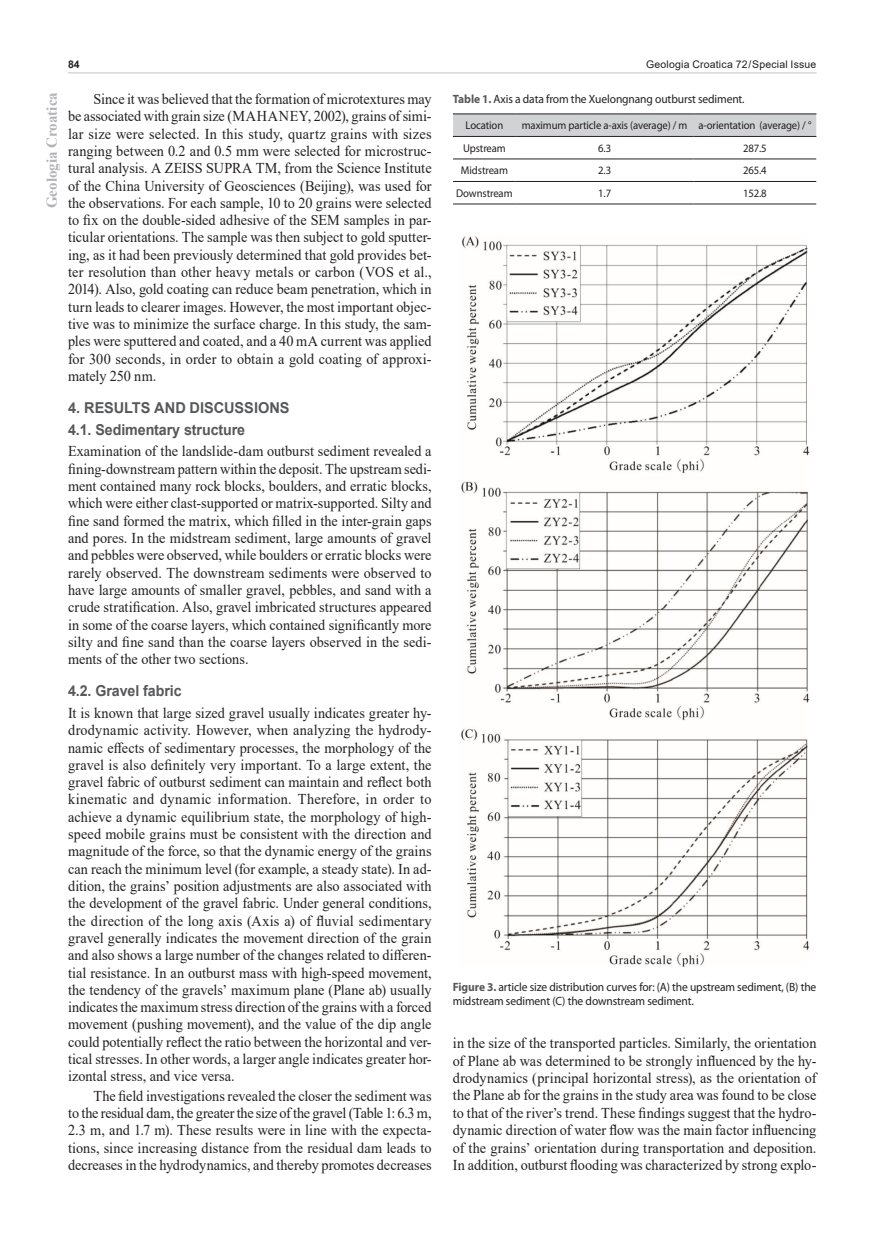
<style>
.page{position:relative;width:893px;height:1234px;background:#fff}
.page>*{position:absolute;margin:0;border:0;box-sizing:border-box;transform-origin:0 0}
.t1{font:15px/17.2px "Times New Roman";letter-spacing:.005em;color:#231f20;text-align:justify;scale:.95 1}
.t2{font:700 15px/21.6px "Arial";letter-spacing:-.005em;color:#57585a}
.t3{font:700 15px "Times New Roman";color:#b2b3b7}
.t4{font:700 15px "Arial";letter-spacing:-.005em;color:#57585a;scale:.95 1}
.t5{font:12px/14.1px "Myriad Pro";letter-spacing:-.01em;color:#231f20;scale:.96 1}
.t6{font:11.25px "Myriad Pro";letter-spacing:-.01em;color:#231f20;scale:.95 1}
.t7{font:10.5px "Arial";letter-spacing:.02em;color:#231f20}
.t8{font:700 10.5px "Arial";color:#231f20}
.s1{font-weight:700;color:#57585a}
</style>
<div class="page">
<hr style="left:68px;top:72px;width:748px;height:1px;background:#c7c8ca">
<svg style="left:453px;top:115px;width:363px;height:89px"></svg>
<hr style="left:453px;top:159px;width:63px;height:1px;background:#231f20">
<hr style="left:516px;top:159px;width:177px;height:1px;background:#231f20">
<hr style="left:693px;top:159px;width:123px;height:1px;background:#231f20">
<hr style="left:453px;top:181px;width:63px;height:1px;background:#231f20">
<hr style="left:516px;top:181px;width:177px;height:1px;background:#231f20">
<hr style="left:693px;top:181px;width:123px;height:1px;background:#231f20">
<hr style="left:453px;top:204px;width:63px;height:1px;background:#231f20">
<hr style="left:516px;top:204px;width:177px;height:1px;background:#231f20">
<hr style="left:693px;top:204px;width:123px;height:1px;background:#231f20">
<hr style="left:453px;top:114px;width:63px;height:1px;background:#231f20">
<hr style="left:516px;top:114px;width:177px;height:1px;background:#231f20">
<hr style="left:693px;top:114px;width:123px;height:1px;background:#231f20">
<hr style="left:453px;top:136px;width:63px;height:1px;background:#231f20">
<hr style="left:516px;top:136px;width:177px;height:1px;background:#231f20">
<hr style="left:693px;top:136px;width:123px;height:1px;background:#231f20">
<img style="left:461px;top:236px;width:349px;height:731px">
<p class="t8" style="left:68px;top:57px;width:13px">84</p>
<p class="t7" style="left:646px;top:57px;width:172px">Geologia Croatica 72/Special Issue</p>
<p class="t1" style="left:68px;top:90px;width:384px;text-indent:26px">Since it was believed that the formation of microtextures may be associated with grain size (MAHANEY, 2002), grains of simi&shy;lar size were selected. In this study, quartz grains with sizes ranging between 0.2 and 0.5 mm were selected for microstruc&shy;tural analysis. A ZEISS SUPRA TM, from the Science Institute of the China University of Geosciences (Beijing), was used for the observations. For each sample, 10 to 20 grains were selected to fix on the double-sided adhesive of the SEM samples in par&shy;ticular orientations. The sample was then subject to gold sputter&shy;ing, as it had been previously determined that gold provides bet&shy;ter resolution than other heavy metals or carbon (VOS et al., 2014). Also, gold coating can reduce beam penetration, which in turn leads to clearer images. However, the most important objec&shy;tive was to minimize the surface charge. In this study, the sam&shy;ples were sputtered and coated, and a 40 mA current was applied for 300 seconds, in order to obtain a gold coating of approxi&shy;mately 250 nm.</p>
<p class="t2" style="left:68px;top:397px;width:223px">4. RESULTS AND DISCUSSIONS<br>4.1. Sedimentary structure</p>
<p class="t1" style="left:68px;top:442px;width:384px">Examination of the landslide-dam outburst sediment revealed a fining-downstream pattern within the deposit. The upstream sedi&shy;ment contained many rock blocks, boulders, and erratic blocks, which were either clast-supported or matrix-supported. Silty and fine sand formed the matrix, which filled in the inter-grain gaps and pores. In the midstream sediment, large amounts of gravel and pebbles were observed, while boulders or erratic blocks were rarely observed. The downstream sediments were observed to have large amounts of smaller gravel, pebbles, and sand with a crude stratification. Also, gravel imbricated structures appeared in some of the coarse layers, which contained significantly more silty and fine sand than the coarse layers observed in the sedi&shy;ments of the other two sections.</p>
<p class="t4" style="left:68px;top:680px;width:121px">4.2. Gravel fabric</p>
<p class="t1" style="left:68px;top:703px;width:384px">It is known that large sized gravel usually indicates greater hy&shy;drodynamic activity. However, when analyzing the hydrody&shy;namic effects of sedimentary processes, the morphology of the gravel is also definitely very important. To a large extent, the gravel fabric of outburst sediment can maintain and reflect both kinematic and dynamic information. Therefore, in order to achieve a dynamic equilibrium state, the morphology of high&shy;speed mobile grains must be consistent with the direction and magnitude of the force, so that the dynamic energy of the grains can reach the minimum level (for example, a steady state). In ad&shy;dition, the grains’ position adjustments are also associated with the development of the gravel fabric. Under general conditions, the direction of the long axis (Axis a) of fluvial sedimentary gravel generally indicates the movement direction of the grain and also shows a large number of the changes related to differen&shy;tial resistance. In an outburst mass with high-speed movement, the tendency of the gravels’ maximum plane (Plane ab) usually indicates the maximum stress direction of the grains with a forced movement (pushing movement), and the value of the dip angle could potentially reflect the ratio between the horizontal and ver&shy;tical stresses. In other words, a larger angle indicates greater hor&shy;izontal stress, and vice versa.</p>
<p class="t1" style="left:68px;top:1086px;width:384px;text-indent:26px">The field investigations revealed the closer the sediment was to the residual dam, the greater the size of the gravel (Table 1: 6.3 m, 2.3 m, and 1.7 m). These results were in line with the expecta&shy;tions, since increasing distance from the residual dam leads to decreases in the hydrodynamics, and thereby promotes decreases</p>
<p class="t3" style="left:41px;top:208px;width:118px;rotate:-90deg">Geologia Croatica</p>
<p class="t5" style="left:453px;top:92px;width:305px"><span class="s1">Table 1.</span> Axis a data from the Xuelongnang outburst sediment.</p>
<p class="t6" style="left:466px;top:119px;width:41px">Location</p>
<p class="t6" style="left:522px;top:119px;width:306px">maximum particle a-axis (average) / m a-orientation (average) / °</p>
<p class="t6" style="left:463px;top:142px;width:47px">Upstream</p>
<p class="t6" style="left:598px;top:142px;width:15px">6.3</p>
<p class="t6" style="left:743px;top:142px;width:26px">287.5</p>
<p class="t6" style="left:461px;top:164px;width:51px">Midstream</p>
<p class="t6" style="left:598px;top:164px;width:15px">2.3</p>
<p class="t6" style="left:743px;top:164px;width:26px">265.4</p>
<p class="t6" style="left:456px;top:187px;width:61px">Downstream</p>
<p class="t6" style="left:598px;top:187px;width:15px">1.7</p>
<p class="t6" style="left:743px;top:187px;width:26px">152.8</p>
<p class="t5" style="left:453px;top:979px;width:380px"><span class="s1">Figure 3.</span> article size distribution curves for: (A) the upstream sediment, (B) the midstream sediment (C) the downstream sediment.</p>
<p class="t1" style="left:453px;top:1033px;width:384px">in the size of the transported particles. Similarly, the orientation of Plane ab was determined to be strongly influenced by the hy&shy;drodynamics (principal horizontal stress), as the orientation of the Plane ab for the grains in the study area was found to be close to that of the river’s trend. These findings suggest that the hydro&shy;dynamic direction of water flow was the main factor influencing of the grains’ orientation during transportation and deposition.<br>In addition, outburst flooding was characterized by strong explo-</p>
</div>
